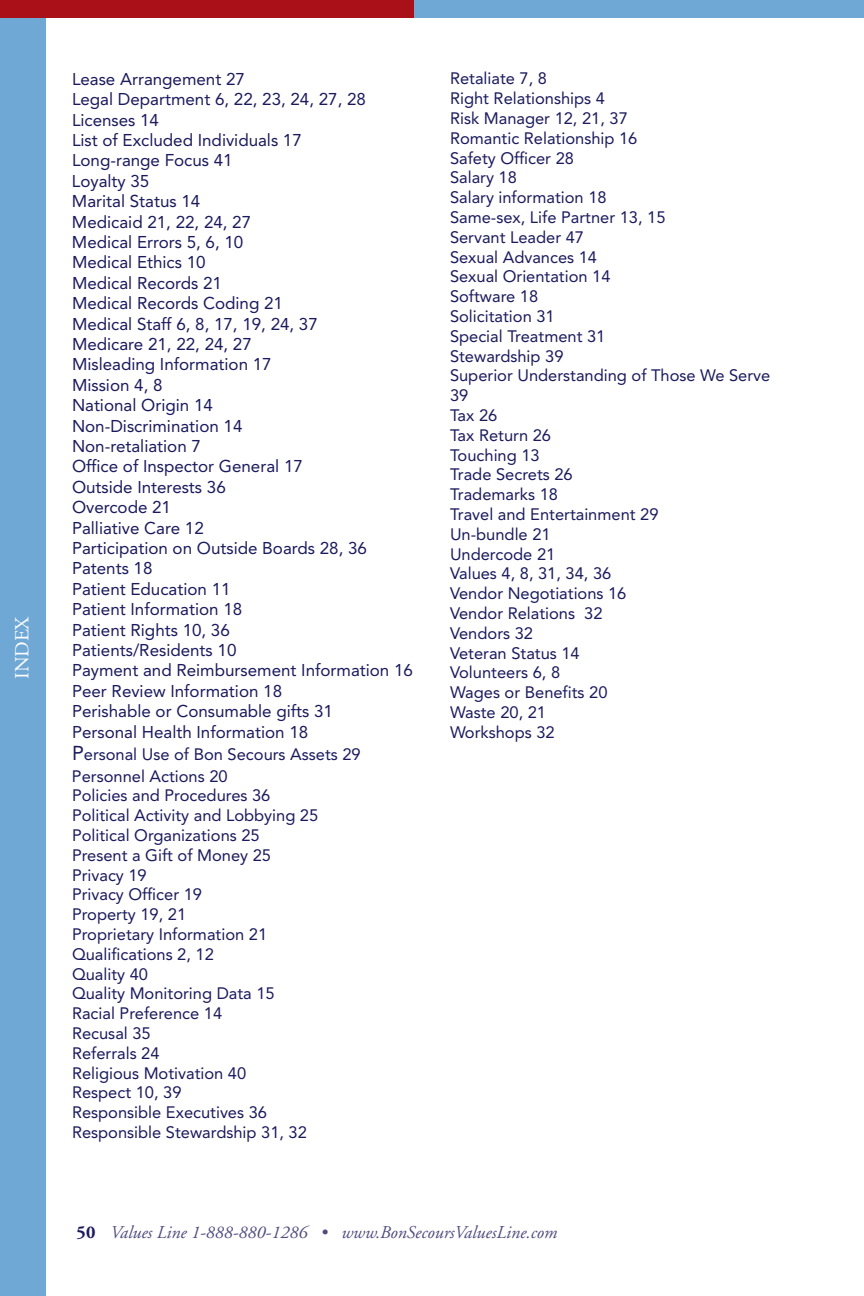
<style>
.page{position:relative;width:864px;height:1296px;background:#fff}
.page>*{position:absolute;margin:0;border:0;box-sizing:border-box;transform-origin:0 0}
.t1{font:20px "Adobe Garamond";color:#fff}
.t2{font:italic 18px "Adobe Garamond";color:#4f4b7f}
.t3{font:17px/20.4px "Avenir";color:#1b1a5d}
.t4{font:16.4px/19.8px "Avenir";color:#1b1a5d}
.s1{font-size:20px}
.s2{font-weight:700;font-style:normal;color:#1b1a5d}
</style>
<div class="page">
<div style="left:0;top:0;width:45px;height:1296px;background:#6fa8d4"></div>
<div style="left:0;top:0;width:432px;height:18px;background:#a91018"></div>
<div style="left:414px;top:0;width:450px;height:18px;background:#6fa8d4"></div>
<p class="t1" style="left:14px;top:679px;width:65px;rotate:-90deg">INDEX</p>
<p class="t3" style="left:72px;top:70px;width:343px">Lease Arrangement 27<br>Legal Department 6, 22, 23, 24, 27, 28<br>Licenses 14<br>List of Excluded Individuals 17<br>Long-range Focus 41<br>Loyalty 35<br>Marital Status 14<br>Medicaid 21, 22, 24, 27<br>Medical Errors 5, 6, 10<br>Medical Ethics 10<br>Medical Records 21<br>Medical Records Coding 21<br>Medical Staff 6, 8, 17, 19, 24, 37<br>Medicare 21, 22, 24, 27<br>Misleading Information 17<br>Mission 4, 8<br>National Origin 14<br>Non-Discrimination 14<br>Non-retaliation 7<br>Office of Inspector General 17<br>Outside Interests 36<br>Overcode 21<br>Palliative Care 12<br>Participation on Outside Boards 28, 36<br>Patents 18<br>Patient Education 11<br>Patient Information 18<br>Patient Rights 10, 36<br>Patients/Residents 10<br>Payment and Reimbursement Information 16<br>Peer Review Information 18<br>Perishable or Consumable gifts 31<br>Personal Health Information 18</p>
<p class="t4" style="left:72px;top:745px;width:290px;line-height:21.4px"><span class="s1">P</span>ersonal Use of Bon Secours Assets 29<br>Personnel Actions 20</p>
<p class="t4" style="left:72px;top:787px;width:248px">Policies and Procedures 36<br>Political Activity and Lobbying 25<br>Political Organizations 25<br>Present a Gift of Money 25<br>Privacy 19<br>Privacy Officer 19<br>Property 19, 21<br>Proprietary Information 21<br>Qualifications 2, 12<br>Quality 40<br>Quality Monitoring Data 15<br>Racial Preference 14<br>Recusal 35<br>Referrals 24<br>Religious Motivation 40<br>Respect 10, 39<br>Responsible Executives 36<br>Responsible Stewardship 31, 32</p>
<p class="t4" style="left:450px;top:70px;width:322px">Retaliate 7, 8<br>Right Relationships 4<br>Risk Manager 12, 21, 37<br>Romantic Relationship 16<br>Safety Officer 28<br>Salary 18<br>Salary information 18<br>Same-sex, Life Partner 13, 15<br>Servant Leader 47<br>Sexual Advances 14<br>Sexual Orientation 14<br>Software 18<br>Solicitation 31<br>Special Treatment 31<br>Stewardship 39<br>Superior Understanding of Those We Serve<br>39<br>Tax 26<br>Tax Return 26<br>Touching 13<br>Trade Secrets 26<br>Trademarks 18<br>Travel and Entertainment 29<br>Un-bundle 21<br>Undercode 21<br>Values 4, 8, 31, 34, 36<br>Vendor Negotiations 16<br>Vendor Relations 32<br>Vendors 32<br>Veteran Status 14<br>Volunteers 6, 8<br>Wages or Benefits 20<br>Waste 20, 21<br>Workshops 32</p>
<p class="t2" style="left:77px;top:1225px;width:482px"><span class="s2">50</span> Values Line 1-888-880-1286 • www.BonSecoursValuesLine.com</p>
</div>
